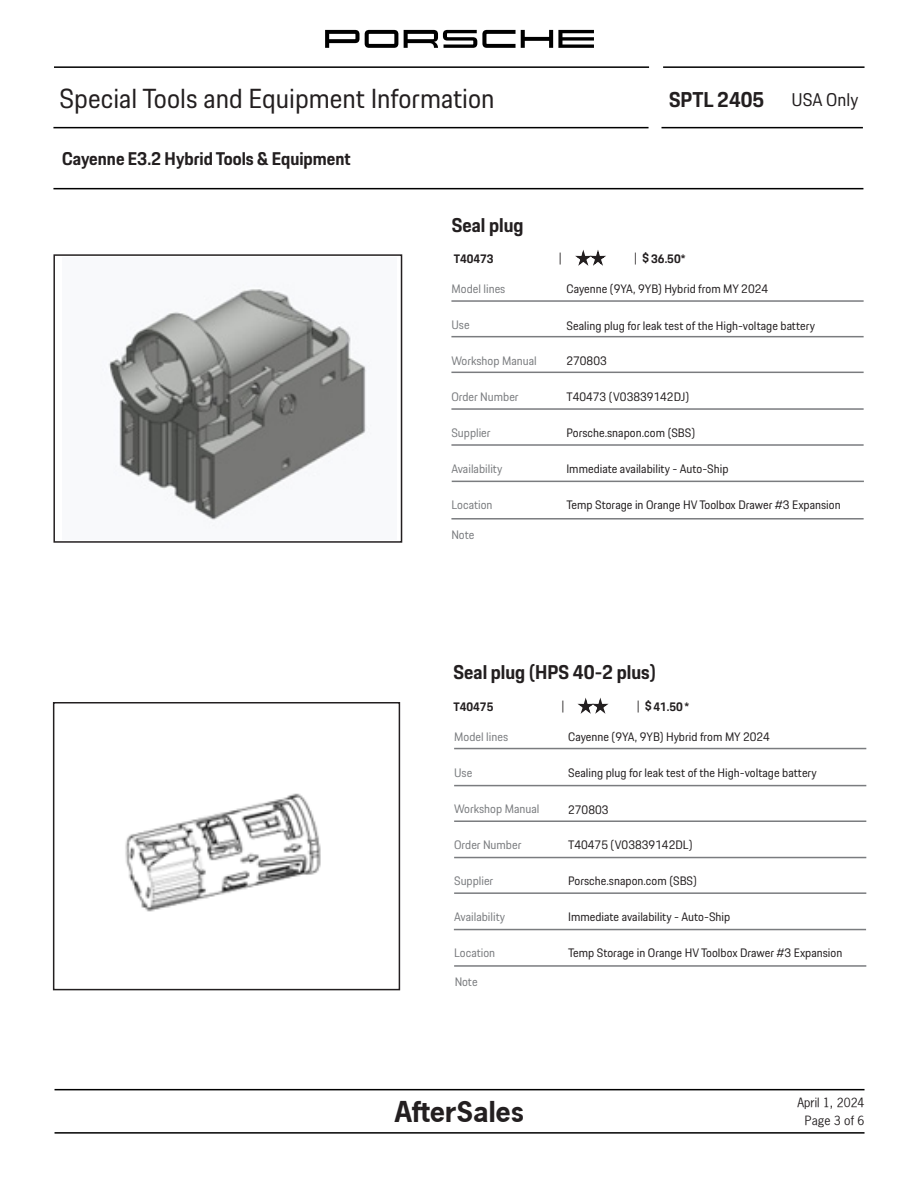
<style>
.page{position:relative;width:918px;height:1188px;background:#fff}
.page>*{position:absolute;margin:0;border:0;box-sizing:border-box;transform-origin:0 0}
.t1{font:27px "Porsche Next";color:#231f20}
.t2{font:700 27px "Porsche News Gothic";color:#231f20}
.t3{font:700 21px "Porsche Next";color:#231f20}
.t4{font:700 19.5px "Porsche Next";color:#231f20}
.t5{font:700 18px "Porsche Next";color:#231f20}
.t6{font:18px "Porsche Next";color:#231f20}
.t7{font:12px "Porsche Next";color:#231f20}
.t8{font:12px "Porsche Next";color:#7a7c7f}
.t9{font:700 12px "Porsche Next";color:#231f20}
.t10{font:12px/18px "Porsche News Gothic";color:#231f20;text-align:right}
.s1{font-weight:700}
.s2{font-weight:400}
</style>
<div class="page">
<hr style="left:55px;top:1089px;width:810px;height:1px;background:#000">
<hr style="left:55px;top:1132px;width:810px;height:2px;background:#000">
<svg style="left:325px;top:30px;width:269px;height:18px"></svg>
<hr style="left:54px;top:66px;width:595px;height:2px;background:#000">
<hr style="left:53px;top:188px;width:810px;height:1px;background:#000">
<hr style="left:663px;top:66px;width:202px;height:2px;background:#000">
<hr style="left:53px;top:127px;width:596px;height:1px;background:#000">
<hr style="left:662px;top:127px;width:201px;height:1px;background:#000">
<hr style="left:451px;top:300px;width:413px;height:2px;background:#7a7c7f">
<hr style="left:451px;top:336px;width:413px;height:1px;background:#7a7c7f">
<hr style="left:451px;top:372px;width:413px;height:1px;background:#7a7c7f">
<hr style="left:451px;top:408px;width:413px;height:2px;background:#7a7c7f">
<hr style="left:451px;top:444px;width:413px;height:2px;background:#7a7c7f">
<hr style="left:451px;top:518px;width:413px;height:2px;background:#7a7c7f">
<hr style="left:454px;top:748px;width:412px;height:1px;background:#7a7c7f">
<hr style="left:454px;top:785px;width:412px;height:1px;background:#7a7c7f">
<hr style="left:454px;top:820px;width:412px;height:2px;background:#7a7c7f">
<hr style="left:454px;top:857px;width:412px;height:1px;background:#7a7c7f">
<hr style="left:454px;top:892px;width:412px;height:2px;background:#7a7c7f">
<hr style="left:454px;top:965px;width:412px;height:2px;background:#7a7c7f">
<hr style="left:452px;top:481px;width:412px;height:1px;background:#7a7c7f">
<hr style="left:454px;top:929px;width:412px;height:1px;background:#7a7c7f">
<div style="left:53px;top:254px;width:349px;height:289px;border:2px solid #231f20"></div>
<div style="left:53px;top:702px;width:347px;height:288px;border:2px solid #231f20"></div>
<img style="left:125px;top:793px;width:196px;height:119px">
<svg style="left:577px;top:698px;width:32px;height:16px"></svg>
<img style="left:102px;top:285px;width:269px;height:241px">
<svg style="left:575px;top:250px;width:31px;height:16px"></svg>
<h1 class="t1" style="left:59px;top:80px;width:437px">Special Tools and Equipment Information</h1>
<h3 class="t6" style="left:792px;top:88px;width:68px">USA Only</h3>
<h2 class="t3" style="left:669px;top:86px;width:97px">SPTL 2405</h2>
<h3 class="t5" style="left:62px;top:147px;width:290px">Cayenne E3.2 Hybrid Tools &amp; Equipment</h3>
<p class="t4" style="left:452px;top:212px;width:73px">Seal plug</p>
<p class="t7" style="left:559px;top:249px;width:5px">|</p>
<p class="t7" style="left:634px;top:249px;width:17px">| <span class="s1">$</span></p>
<p class="t9" style="left:454px;top:251px;width:41px">T40473</p>
<p class="t9" style="left:651px;top:251px;width:36px">36.50*</p>
<p class="t8" style="left:451px;top:281px;width:56px">Model lines</p>
<p class="t8" style="left:451px;top:317px;width:20px">Use</p>
<p class="t8" style="left:451px;top:353px;width:87px">Workshop Manual</p>
<p class="t8" style="left:451px;top:389px;width:69px">Order Number</p>
<p class="t8" style="left:451px;top:425px;width:41px">Supplier</p>
<p class="t8" style="left:451px;top:461px;width:53px">Availability</p>
<p class="t8" style="left:451px;top:497px;width:43px">Location</p>
<p class="t8" style="left:451px;top:527px;width:24px">Note</p>
<p class="t7" style="left:566px;top:281px;width:203px">Cayenne (9YA, 9YB) Hybrid from MY 2024</p>
<p class="t7" style="left:566px;top:318px;width:250px">Sealing plug for leak test of the High-voltage battery</p>
<p class="t7" style="left:566px;top:352px;width:42px">270803</p>
<p class="t7" style="left:566px;top:389px;width:124px">T40473 (V03839142DJ)</p>
<p class="t7" style="left:566px;top:424px;width:130px">Porsche.snapon.com (SBS)</p>
<p class="t7" style="left:566px;top:460px;width:163px">Immediate availability - Auto-Ship</p>
<p class="t7" style="left:566px;top:497px;width:276px">Temp Storage in Orange HV Toolbox Drawer #3 Expansion</p>
<p class="t4" style="left:453px;top:659px;width:204px">Seal plug (HPS 40-2 plus)</p>
<p class="t9" style="left:453px;top:698px;width:41px">T40475</p>
<p class="t7" style="left:568px;top:729px;width:203px">Cayenne (9YA, 9YB) Hybrid from MY 2024</p>
<p class="t7" style="left:568px;top:765px;width:250px">Sealing plug for leak test of the High-voltage battery</p>
<p class="t7" style="left:568px;top:801px;width:42px">270803</p>
<p class="t7" style="left:568px;top:837px;width:126px">T40475 (V03839142DL)</p>
<p class="t7" style="left:568px;top:873px;width:130px">Porsche.snapon.com (SBS)</p>
<p class="t7" style="left:568px;top:909px;width:163px">Immediate availability - Auto-Ship</p>
<p class="t7" style="left:568px;top:945px;width:276px">Temp Storage in Orange HV Toolbox Drawer #3 Expansion</p>
<p class="t7" style="left:561px;top:698px;width:5px">|</p>
<p class="t9" style="left:636px;top:698px;width:54px"><span class="s2">|</span> $41.50 *</p>
<p class="t8" style="left:454px;top:729px;width:56px">Model lines</p>
<p class="t8" style="left:454px;top:765px;width:20px">Use</p>
<p class="t8" style="left:454px;top:801px;width:87px">Workshop Manual</p>
<p class="t8" style="left:454px;top:837px;width:69px">Order Number</p>
<p class="t8" style="left:454px;top:873px;width:41px">Supplier</p>
<p class="t8" style="left:454px;top:909px;width:53px">Availability</p>
<p class="t8" style="left:454px;top:945px;width:43px">Location</p>
<p class="t8" style="left:455px;top:974px;width:24px">Note</p>
<h1 class="t2" style="left:395px;top:1094px;width:131px">AfterSales</h1>
<p class="t10" style="left:798px;top:1093px;width:69px">April 1, 2024<br>Page 3 of 6</p>
</div>
